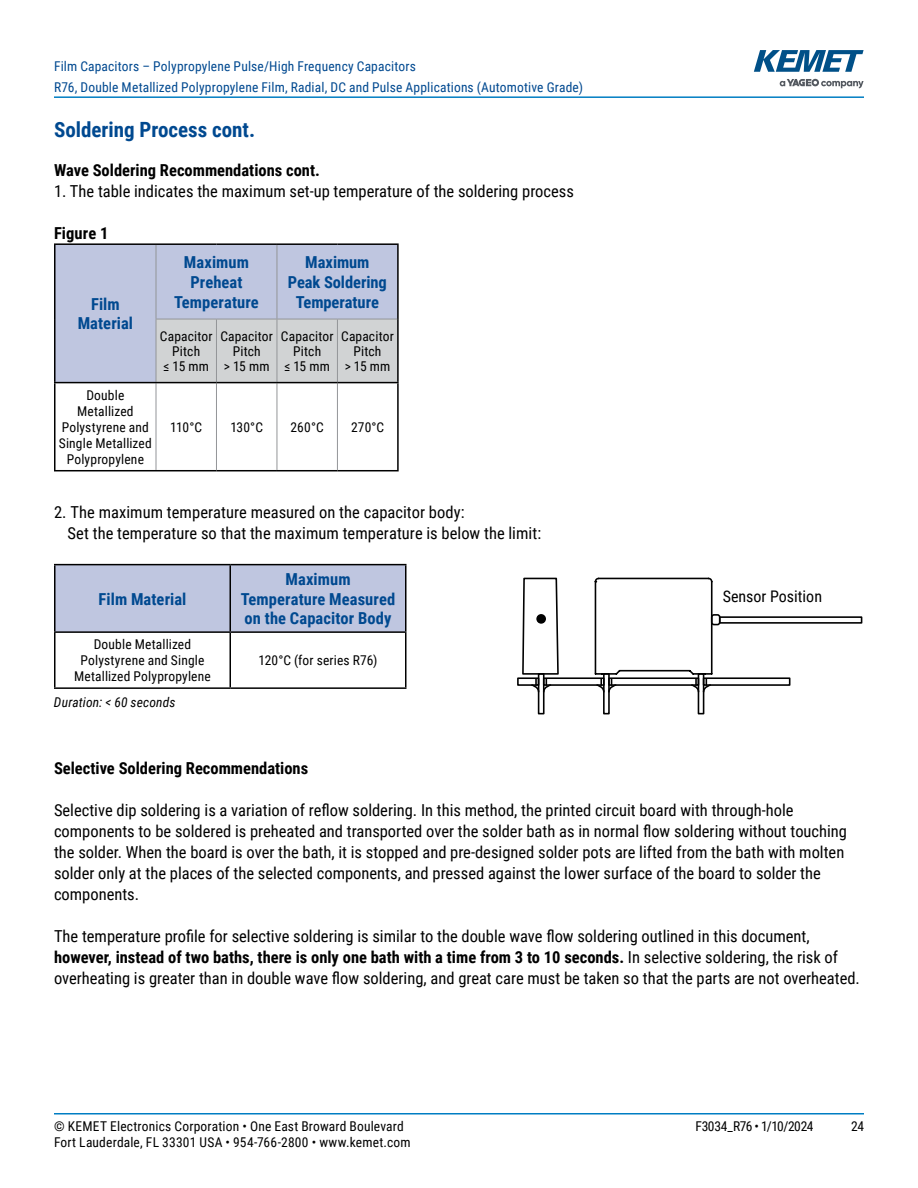
<style>
.page{position:relative;width:918px;height:1188px;background:#fff}
.page>*{position:absolute;margin:0;border:0;box-sizing:border-box;transform-origin:0 0}
.t1{font:700 21px "Roboto Condensed";color:#004990}
.t2{font:16.5px/21px "Roboto Condensed";color:#000}
.t3{font:700 16.5px/19.8px "Roboto Condensed";letter-spacing:.005em;color:#004990;text-align:center}
.t4{font:700 16.5px "Roboto Condensed";color:#000}
.t5{font:16.05px "Roboto Condensed";color:#000}
.t6{font:13.5px/15px "Roboto Condensed";letter-spacing:.015em;color:#000;text-align:center}
.t7{font:13.5px/21px "Roboto Condensed";letter-spacing:.01em;color:#004990}
.t8{font:13.5px "Roboto Condensed";letter-spacing:-.025em;color:#000}
.t9{font:italic 13.5px "Roboto Condensed";letter-spacing:.01em;color:#000}
.s1{font-weight:700}
</style>
<div class="page">
<hr style="left:54px;top:1113px;width:810px;height:2px;background:#007dc3">
<hr style="left:54px;top:96px;width:810px;height:2px;background:#007dc3">
<svg style="left:780px;top:79px;width:84px;height:9px"></svg>
<svg style="left:754px;top:50px;width:110px;height:22px"></svg>
<div style="left:56px;top:245px;width:341px;height:137px;background:#bfc6e0"></div>
<div style="left:157px;top:320px;width:240px;height:62px;background:#d1d3d4"></div>
<hr style="left:54px;top:243px;width:102px;height:2px;background:#000">
<hr style="left:54px;top:245px;width:2px;height:74px;background:#000">
<hr style="left:156px;top:243px;width:60px;height:2px;background:#000">
<hr style="left:216px;top:243px;width:61px;height:2px;background:#000">
<hr style="left:277px;top:243px;width:60px;height:2px;background:#000">
<hr style="left:337px;top:243px;width:62px;height:2px;background:#000">
<hr style="left:397px;top:245px;width:2px;height:74px;background:#000">
<hr style="left:54px;top:319px;width:2px;height:63px;background:#000">
<hr style="left:397px;top:319px;width:2px;height:63px;background:#000">
<hr style="left:54px;top:383px;width:2px;height:87px;background:#000">
<hr style="left:397px;top:383px;width:2px;height:87px;background:#000">
<hr style="left:54px;top:470px;width:102px;height:1px;background:#000">
<hr style="left:156px;top:470px;width:60px;height:1px;background:#000">
<hr style="left:216px;top:470px;width:61px;height:1px;background:#000">
<hr style="left:277px;top:470px;width:60px;height:1px;background:#000">
<hr style="left:337px;top:470px;width:62px;height:1px;background:#000">
<hr style="left:156px;top:245px;width:1px;height:74px;background:#939598">
<hr style="left:277px;top:245px;width:1px;height:74px;background:#939598">
<hr style="left:156px;top:319px;width:60px;height:1px;background:#939598">
<hr style="left:156px;top:319px;width:1px;height:63px;background:#939598">
<hr style="left:216px;top:319px;width:61px;height:1px;background:#939598">
<hr style="left:216px;top:319px;width:1px;height:63px;background:#939598">
<hr style="left:277px;top:319px;width:60px;height:1px;background:#939598">
<hr style="left:277px;top:319px;width:1px;height:63px;background:#939598">
<hr style="left:337px;top:319px;width:60px;height:1px;background:#939598">
<hr style="left:337px;top:319px;width:1px;height:63px;background:#939598">
<hr style="left:156px;top:383px;width:1px;height:87px;background:#939598">
<hr style="left:216px;top:383px;width:1px;height:87px;background:#939598">
<hr style="left:277px;top:383px;width:1px;height:87px;background:#939598">
<hr style="left:337px;top:383px;width:1px;height:87px;background:#939598">
<hr style="left:54px;top:382px;width:102px;height:1px;background:#000">
<hr style="left:156px;top:382px;width:60px;height:1px;background:#000">
<hr style="left:216px;top:382px;width:61px;height:1px;background:#000">
<hr style="left:277px;top:382px;width:60px;height:1px;background:#000">
<hr style="left:337px;top:382px;width:62px;height:1px;background:#000">
<div style="left:698px;top:673px;width:6px;height:41px;border:2px solid #010101"></div>
<div style="left:603px;top:673px;width:7px;height:41px;border:2px solid #010101"></div>
<div style="left:538px;top:673px;width:7px;height:41px;border:2px solid #010101"></div>
<div style="left:703px;top:677px;width:87px;height:9px;border:2px solid #010101"></div>
<div style="left:543px;top:677px;width:62px;height:9px;border:2px solid #010101"></div>
<div style="left:517px;top:677px;width:22px;height:9px;border:2px solid #010101"></div>
<svg style="left:593px;top:577px;width:121px;height:116px"></svg>
<svg style="left:521px;top:577px;width:39px;height:116px"></svg>
<div style="left:537px;top:615px;width:8px;height:8px;background:#010101;border-radius:50%"></div>
<div style="left:536px;top:614px;width:10px;height:10px;border:2px solid #010101;border-radius:50%"></div>
<div style="left:711px;top:614px;width:10px;height:11px;border:2px solid #010101;border-radius:2px"></div>
<div style="left:719px;top:616px;width:143px;height:8px;border:2px solid #010101"></div>
<div style="left:56px;top:565px;width:349px;height:66px;background:#bfc6e0"></div>
<hr style="left:54px;top:633px;width:2px;height:54px;background:#000">
<hr style="left:405px;top:633px;width:1px;height:54px;background:#000">
<hr style="left:54px;top:687px;width:176px;height:2px;background:#000">
<hr style="left:230px;top:687px;width:176px;height:2px;background:#000">
<hr style="left:230px;top:565px;width:1px;height:66px;background:#000">
<hr style="left:230px;top:633px;width:1px;height:54px;background:#000">
<hr style="left:54px;top:564px;width:176px;height:1px;background:#000">
<hr style="left:54px;top:565px;width:2px;height:66px;background:#000">
<hr style="left:230px;top:564px;width:176px;height:1px;background:#000">
<hr style="left:405px;top:565px;width:1px;height:66px;background:#000">
<hr style="left:54px;top:631px;width:176px;height:2px;background:#000">
<hr style="left:230px;top:631px;width:176px;height:2px;background:#000">
<p class="t7" style="left:54px;top:55px;width:531px">Film Capacitors – Polypropylene Pulse/High Frequency Capacitors<br>R76, Double Metallized Polypropylene Film, Radial, DC and Pulse Applications (Automotive Grade)</p>
<p class="t1" style="left:54px;top:115px;width:203px">Soldering Process cont.</p>
<p class="t4" style="left:54px;top:159px;width:267px">Wave Soldering Recommendations cont.</p>
<p class="t2" style="left:54px;top:180px;width:521px">1. The table indicates the maximum set-up temperature of the soldering process</p>
<p class="t4" style="left:54px;top:222px;width:56px">Figure 1</p>
<p class="t3" style="left:78px;top:293px;width:57px">Film<br>Material</p>
<p class="t6" style="left:59px;top:386px;width:95px;line-height:16.2px">Double<br>Metallized<br>Polystyrene and<br>Single Metallized<br>Polypropylene</p>
<p class="t3" style="left:174px;top:252px;width:86px">Maximum<br>Preheat<br>Temperature</p>
<p class="t3" style="left:288px;top:252px;width:100px">Maximum<br>Peak Soldering<br>Temperature</p>
<p class="t6" style="left:160px;top:328px;width:54px">Capacitor<br>Pitch ≤15mm</p>
<p class="t6" style="left:220px;top:328px;width:54px">Capacitor<br>Pitch<br>&gt; 15 mm</p>
<p class="t6" style="left:281px;top:328px;width:54px">Capacitor<br>Pitch ≤15mm</p>
<p class="t6" style="left:341px;top:328px;width:54px">Capacitor<br>Pitch<br>&gt; 15 mm</p>
<p class="t6" style="left:170px;top:419px;width:33px">110°C</p>
<p class="t6" style="left:230px;top:419px;width:34px">130°C</p>
<p class="t6" style="left:291px;top:419px;width:35px">260°C</p>
<p class="t6" style="left:351px;top:419px;width:35px">270°C</p>
<p class="t2" style="left:67px;top:501px;width:475px;text-indent:-13px">2. The maximum temperature measured on the capacitor body:<br>Set the temperature so that the maximum temperature is below the limit:</p>
<p class="t3" style="left:241px;top:568px;width:156px">Maximum<br>Temperature Measured on the Capacitor Body</p>
<p class="t3" style="left:99px;top:588px;width:89px">Film Material</p>
<p class="t5" style="left:723px;top:585px;width:101px">Sensor Position</p>
<p class="t6" style="left:74px;top:636px;width:138px;line-height:16.2px">Double Metallized<br>Polystyrene and Single<br>Metallized Polypropylene</p>
<p class="t9" style="left:54px;top:693px;width:123px">Duration: &lt; 60 seconds</p>
<p class="t6" style="left:259px;top:652px;width:120px">120°C (for series R76)</p>
<p class="t4" style="left:54px;top:757px;width:256px">Selective Soldering Recommendations</p>
<p class="t2" style="left:54px;top:799px;width:795px">Selective dip soldering is a variation of reflow soldering. In this method, the printed circuit board with through-hole components to be soldered is preheated and transported over the solder bath as in normal flow soldering without touching the solder. When the board is over the bath, it is stopped and pre-designed solder pots are lifted from the bath with molten solder only at the places of the selected components, and pressed against the lower surface of the board to solder the components.</p>
<p class="t2" style="left:54px;top:925px;width:807px">The temperature profile for selective soldering is similar to the double wave flow soldering outlined in this document, <span class="s1">however, instead of two baths, there is only one bath with a time from 3 to 10 seconds.</span> In selective soldering, the risk of overheating is greater than in double wave flow soldering, and great care must be taken so that the parts are not overheated.</p>
<p class="t6" style="left:54px;top:1118px;width:351px">© KEMET Electronics Corporation • One East Broward Boulevard</p>
<p class="t8" style="left:695px;top:1116px;width:120px">F3034_R76 • 1/10/2024</p>
<p class="t6" style="left:851px;top:1118px;width:14px">24</p>
<p class="t6" style="left:54px;top:1134px;width:358px">Fort Lauderdale, FL 33301 USA • 954-766-2800 • www.kemet.com</p>
</div>
